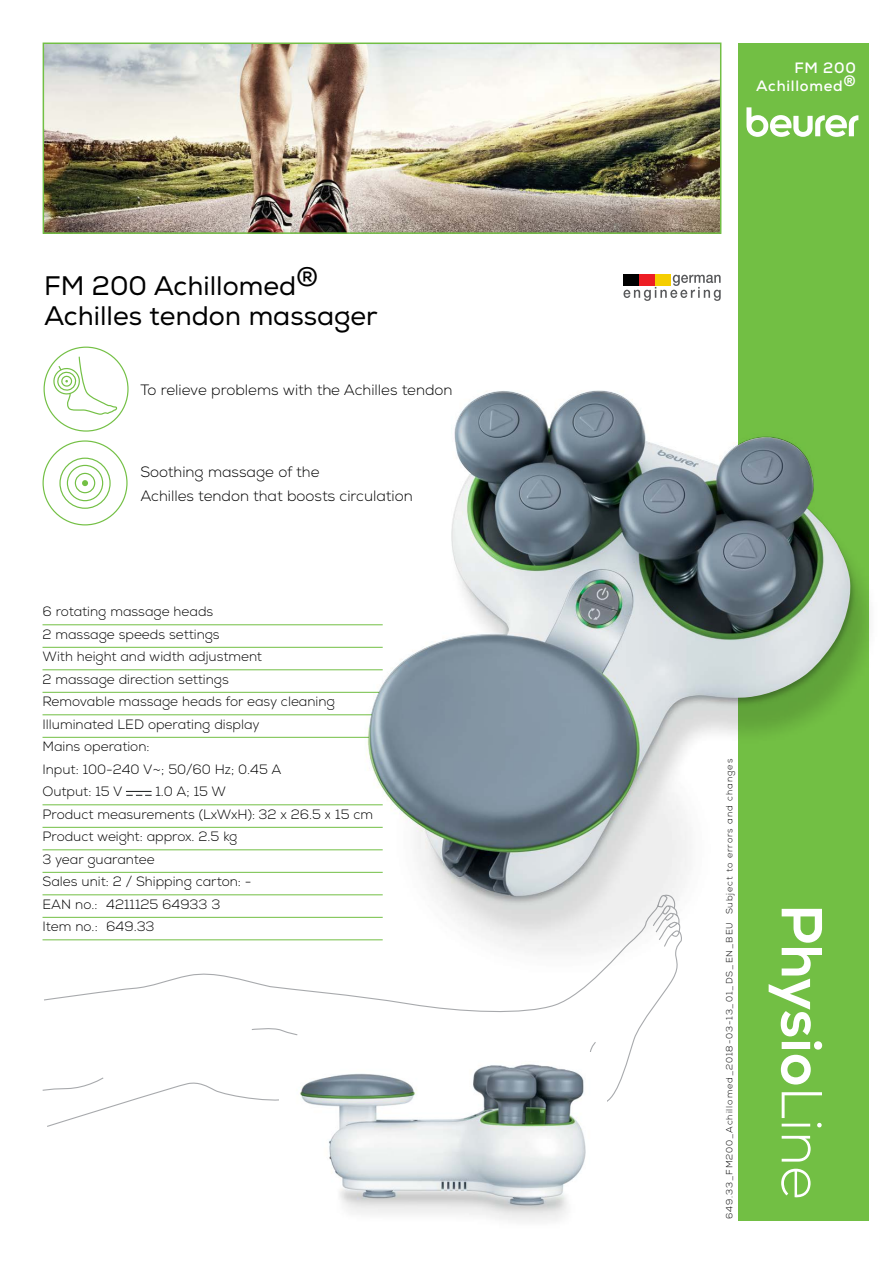
<style>
.page{position:relative;width:893px;height:1263px;background:#fff}
.page>*{position:absolute;margin:0;border:0;box-sizing:border-box;transform-origin:0 0}
.t1{font:57.6px "Nexa X Bold";letter-spacing:-.005em;color:#fff}
.t2{font:25.5px/30.6px "Nexa";color:#000}
.t3{font:300 15px/24px "Nexa";color:#000}
.t4{font:700 15px/18px "Nexa";letter-spacing:.05em;color:#fff;text-align:right}
.t5{font:300 13.5px/22.5px "Nexa";color:#000}
.t6{font:300 9px "Nexa";letter-spacing:.1em;color:#000}
.s1{font-family:"Nexa";font-weight:300}
</style>
<div class="page">
<hr style="left:43px;top:624px;width:340px;height:1px;background:#72bf44">
<hr style="left:43px;top:647px;width:340px;height:1px;background:#72bf44">
<hr style="left:43px;top:669px;width:340px;height:1px;background:#72bf44">
<hr style="left:43px;top:692px;width:340px;height:1px;background:#72bf44">
<hr style="left:43px;top:714px;width:340px;height:1px;background:#72bf44">
<hr style="left:43px;top:737px;width:340px;height:1px;background:#72bf44">
<hr style="left:43px;top:804px;width:340px;height:1px;background:#72bf44">
<hr style="left:43px;top:827px;width:340px;height:1px;background:#72bf44">
<hr style="left:43px;top:849px;width:340px;height:1px;background:#72bf44">
<hr style="left:43px;top:872px;width:340px;height:1px;background:#72bf44">
<svg style="left:126px;top:791px;width:26px;height:5px"></svg>
<img style="left:46px;top:46px;width:672px;height:185px">
<div style="left:43px;top:43px;width:678px;height:191px;border:2px solid #72bf44"></div>
<div style="left:738px;top:43px;width:131px;height:1177px;background:#72bf44"></div>
<div style="left:59px;top:458px;width:52px;height:51px;border:1px solid #74c045;border-radius:50%"></div>
<svg style="left:66px;top:464px;width:38px;height:38px"></svg>
<svg style="left:51px;top:356px;width:66px;height:60px"></svg>
<svg style="left:43px;top:894px;width:605px;height:233px"></svg>
<svg style="left:535px;top:1041px;width:62px;height:12px"></svg>
<svg style="left:42px;top:1027px;width:256px;height:64px"></svg>
<img style="left:279px;top:1053px;width:328px;height:169px">
<svg style="left:623px;top:275px;width:98px;height:26px"></svg>
<div style="left:624px;top:274px;width:15px;height:11px;background:#000"></div>
<div style="left:639px;top:274px;width:16px;height:11px;background:#ed1d24"></div>
<div style="left:655px;top:274px;width:16px;height:11px;background:#f5ce00"></div>
<svg style="left:746px;top:107px;width:112px;height:30px"></svg>
<img style="left:331px;top:390px;width:539px;height:626px">
<img style="left:369px;top:391px;width:482px;height:505px">
<h2 class="t2" style="left:44px;top:271px;width:335px">FM 200 Achillomed®<br>Achilles tendon massager</h2>
<p class="t3" style="left:140px;top:378px;width:314px">To relieve problems with the Achilles tendon</p>
<p class="t3" style="left:140px;top:460px;width:274px">Soothing massage of the<br>Achilles tendon that boosts circulation</p>
<p class="t5" style="left:43px;top:600px;width:294px">6 rotating massage heads<br>2 massage speeds settings<br>With height and width adjustment<br>2 massage direction settings<br>Removable massage heads for easy cleaning<br>Illuminated LED operating display<br>Mains operation:<br>Input: 100-240 V~; 50/60 Hz; 0.45 A<br>Output: 15 V</p>
<p class="t5" style="left:43px;top:780px;width:332px;text-indent:113px">1.0 A; 15 W<br>Product measurements (LxWxH): 32 x 26.5 x 15 cm<br>Product weight: approx. 2.5 kg<br>3 year guarantee<br>Sales unit: 2 / Shipping carton: -<br>EAN no.: 4211125 64933 3<br>Item no.: 649.33</p>
<p class="t4" style="left:756px;top:59px;width:101px">FM 200<br>Achillomed®</p>
<p class="t6" style="left:724px;top:1219px;width:462px;rotate:-90deg">649.33_FM200_Achillomed_2018-03-13_01_DS_EN_BEU Subject to errors and changes</p>
<h1 class="t1" style="left:837px;top:904px;width:297px;rotate:90deg">Physio<span class="s1">Line</span></h1>
</div>
